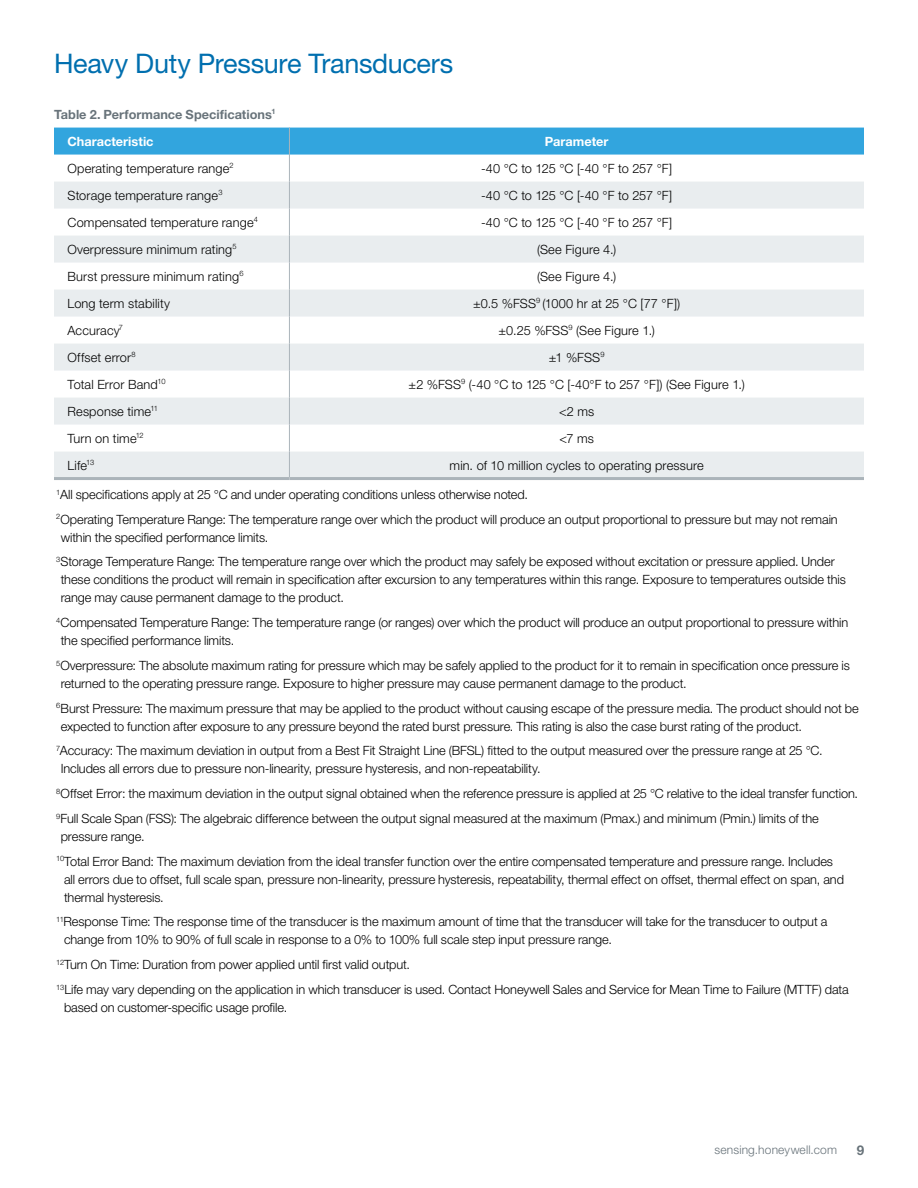
<style>
.page{position:relative;width:918px;height:1188px;background:#fff}
.page>*{position:absolute;margin:0;border:0;box-sizing:border-box;transform-origin:0 0}
.t1{font:27px "Helvetica Neue LT Std";letter-spacing:-.01em;color:#006faf}
.t2{font:700 13.5px "Helvetica Neue LT Std";color:#68737a}
.t3{font:300 12.75px/18px "Helvetica Neue LT Std";letter-spacing:-.005em;color:#000}
.t4{font:300 12.75px "Helvetica Neue LT Std";letter-spacing:.015em;color:#000}
.t5{font:700 12.75px/27px "Helvetica Neue LT Std";color:#68737a}
.t6{font:700 12.75px "Helvetica Neue LT Std";color:#fff}
.t7{font:300 12px "Helvetica Neue LT Std";letter-spacing:.015em;color:#68737a}
.s1{color:#fff}
</style>
<div class="page">
<svg style="left:54px;top:128px;width:810px;height:349px"></svg>
<hr style="left:54px;top:477px;width:235px;height:3px;background:#abb4ba">
<hr style="left:289px;top:477px;width:575px;height:3px;background:#abb4ba">
<h1 class="t1" style="left:54px;top:48px;width:401px">Heavy Duty Pressure Transducers</h1>
<p class="t5" style="left:68px;top:100px;width:210px;text-indent:-14px">Table 2. Performance Specifications<sup>1<br></sup><span class="s1">Characteristic</span></p>
<p class="t6" style="left:545px;top:133px;width:65px">Parameter</p>
<p class="t3" style="left:68px;top:159px;width:168px">Operating temperature range<sup>2</sup></p>
<p class="t3" style="left:481px;top:159px;width:193px">-40 °C to 125 °C [-40 °F to 257 °F]</p>
<p class="t3" style="left:68px;top:186px;width:156px">Storage temperature range<sup>3</sup></p>
<p class="t3" style="left:481px;top:186px;width:193px">-40 °C to 125 °C [-40 °F to 257 °F]</p>
<p class="t4" style="left:68px;top:214px;width:192px">Compensated temperature range<sup>4</sup></p>
<p class="t3" style="left:481px;top:213px;width:193px">-40 °C to 125 °C [-40 °F to 257 °F]</p>
<p class="t3" style="left:68px;top:240px;width:171px">Overpressure minimum rating<sup>5</sup></p>
<p class="t3" style="left:537px;top:240px;width:81px">(See Figure 4.)</p>
<p class="t3" style="left:68px;top:267px;width:178px">Burst pressure minimum rating<sup>6</sup></p>
<p class="t3" style="left:537px;top:267px;width:81px">(See Figure 4.)</p>
<p class="t3" style="left:68px;top:294px;width:104px">Long term stability</p>
<p class="t3" style="left:473px;top:294px;width:209px">±0.5 %FSS<sup>9</sup> (1000 hr at 25 °C [77 °F])</p>
<p class="t3" style="left:68px;top:321px;width:57px">Accuracy<sup>7</sup></p>
<p class="t3" style="left:499px;top:321px;width:158px">±0.25 %FSS<sup>9</sup> (See Figure 1.)</p>
<p class="t4" style="left:68px;top:349px;width:70px">Offset error<sup>8</sup></p>
<p class="t3" style="left:549px;top:348px;width:57px">±1 %FSS<sup>9</sup></p>
<p class="t3" style="left:68px;top:375px;width:100px">Total Error Band<sup>10</sup></p>
<p class="t3" style="left:409px;top:375px;width:338px">±2 %FSS<sup>9</sup> (-40 °C to 125 °C [-40°F to 257 °F]) (See Figure 1.)</p>
<p class="t3" style="left:67px;top:402px;width:92px">Response time<sup>11</sup></p>
<p class="t3" style="left:559px;top:402px;width:37px">&lt;2 ms</p>
<p class="t4" style="left:67px;top:430px;width:78px">Turn on time<sup>12</sup></p>
<p class="t3" style="left:559px;top:429px;width:36px">&lt;7 ms</p>
<p class="t3" style="left:67px;top:456px;width:28px">Life<sup>13</sup></p>
<p class="t3" style="left:450px;top:456px;width:256px">min. of 10 million cycles to operating pressure</p>
<p class="t3" style="left:56px;top:482px;width:783px;line-height:24.8px"><sup>1</sup>All specifications apply at 25 °C and under operating conditions unless otherwise noted.<br><sup>2</sup>Operating Temperature Range: The temperature range over which the product will produce an output proportional to pressure but may not remain</p>
<p class="t3" style="left:56px;top:524px;width:780px;line-height:24.8px;text-indent:4px">within the specified performance limits.<br><sup>3</sup>Storage Temperature Range: The temperature range over which the product may safely be exposed without excitation or pressure applied. Under</p>
<p class="t3" style="left:61px;top:571px;width:787px">these conditions the product will remain in specification after excursion to any temperatures within this range. Exposure to temperatures outside this range may cause permanent damage to the product.</p>
<p class="t3" style="left:61px;top:613px;width:789px;text-indent:-4px"><sup>4</sup>Compensated Temperature Range: The temperature range (or ranges) over which the product will produce an output proportional to pressure within the specified performance limits.</p>
<p class="t3" style="left:61px;top:656px;width:791px;text-indent:-4px"><sup>5</sup>Overpressure: The absolute maximum rating for pressure which may be safely applied to the product for it to remain in specification once pressure is returned to the operating pressure range. Exposure to higher pressure may cause permanent damage to the product.</p>
<p class="t3" style="left:61px;top:699px;width:799px;text-indent:-4px"><sup>6</sup>Burst Pressure: The maximum pressure that may be applied to the product without causing escape of the pressure media. The product should not be expected to function after exposure to any pressure beyond the rated burst pressure. This rating is also the case burst rating of the product.</p>
<p class="t3" style="left:61px;top:742px;width:763px;text-indent:-4px"><sup>7</sup>Accuracy: The maximum deviation in output from a Best Fit Straight Line (BFSL) fitted to the output measured over the pressure range at 25 °C.<br>Includes all errors due to pressure non-linearity, pressure hysteresis, and non-repeatability.</p>
<p class="t3" style="left:56px;top:781px;width:803px;line-height:24.8px"><sup>8</sup>Offset Error: the maximum deviation in the output signal obtained when the reference pressure is applied at 25 °C relative to the ideal transfer function.<br><sup>9</sup>Full Scale Span (FSS): The algebraic difference between the output signal measured at the maximum (Pmax.) and minimum (Pmin.) limits of the</p>
<p class="t3" style="left:56px;top:824px;width:778px;line-height:24.8px;text-indent:4px">pressure range.<br><sup>10</sup>Total Error Band: The maximum deviation from the ideal transfer function over the entire compensated temperature and pressure range. Includes</p>
<p class="t3" style="left:64px;top:870px;width:781px">all errors due to offset, full scale span, pressure non-linearity, pressure hysteresis, repeatability, thermal effect on offset, thermal effect on span, and thermal hysteresis.</p>
<p class="t3" style="left:64px;top:913px;width:765px;text-indent:-8px"><sup>11</sup>Response Time: The response time of the transducer is the maximum amount of time that the transducer will take for the transducer to output a change from 10% to 90% of full scale in response to a 0% to 100% full scale step input pressure range.</p>
<p class="t3" style="left:56px;top:952px;width:794px;line-height:24.8px"><sup>12</sup>Turn On Time: Duration from power applied until first valid output.<br><sup>13</sup>Life may vary depending on the application in which transducer is used. Contact Honeywell Sales and Service for Mean Time to Failure (MTTF) data</p>
<p class="t3" style="left:64px;top:998px;width:225px">based on customer-specific usage profile.</p>
<p class="t7" style="left:714px;top:1143px;width:124px">sensing.honeywell.com</p>
<p class="t2" style="left:857px;top:1142px;width:9px">9</p>
</div>
